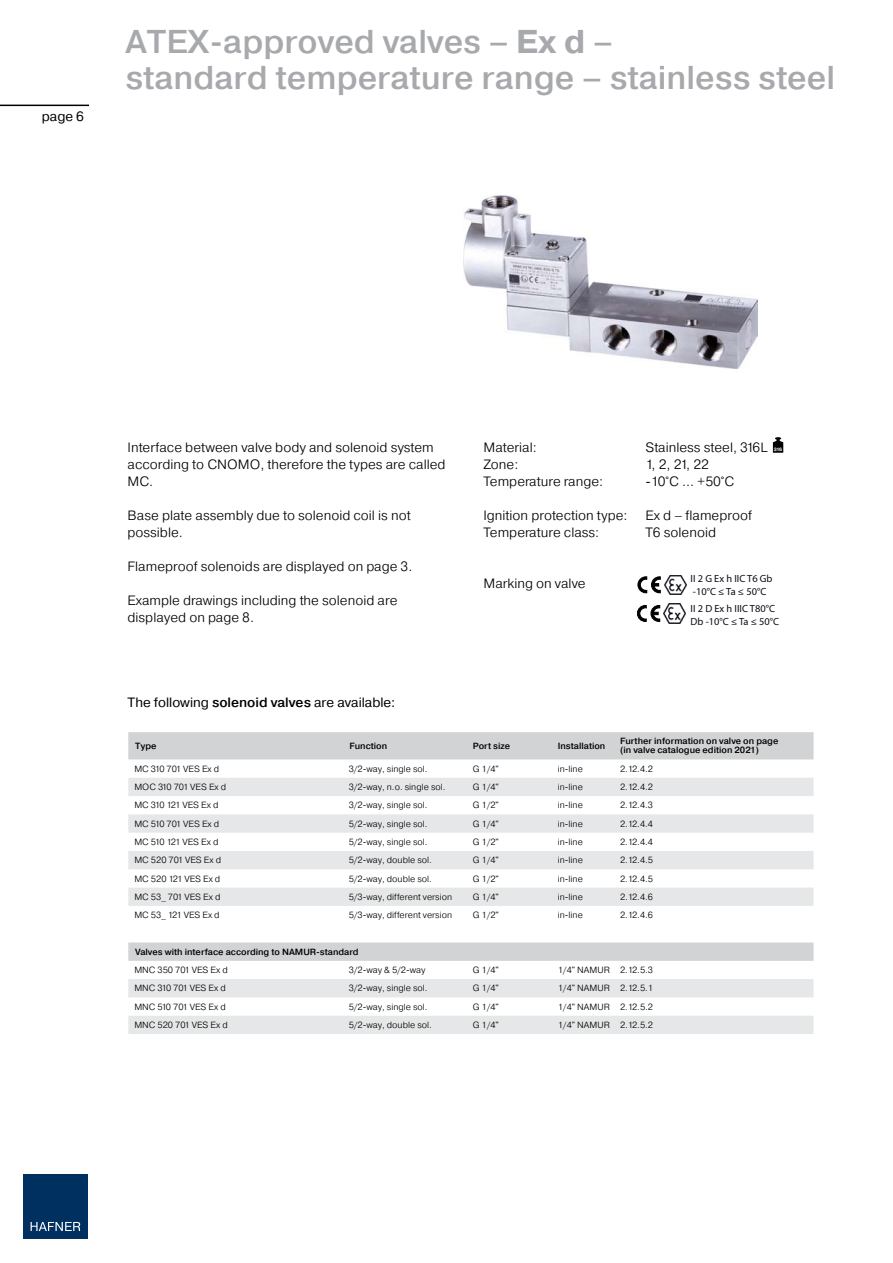
<style>
.page{position:relative;width:893px;height:1263px;background:#fff}
.page>*{position:absolute;margin:0;border:0;box-sizing:border-box;transform-origin:0 0}
.t1{font:500 33px/36px "Pragmatica";color:#a7a9ac}
.t2{font:300 13.5px/17px "Pragmatica";color:#000}
.t3{font:13.5px "Pragmatica";color:#000}
.t4{font:10.35px/12.5px "Helvetica";color:#0d0c17}
.t5{font:300 9px "Pragmatica";color:#000}
.t6{font:500 9px/9px "Pragmatica";color:#000}
.t7{font:300 9px "Pragmatica";letter-spacing:-.035em;color:#000}
.t8{font:700 4.8px "Pragmatica";color:#fff}
.s1{font-weight:700}
.s2{font-weight:500}
</style>
<div class="page">
<svg style="left:773px;top:437px;width:10px;height:16px"></svg>
<div style="left:128px;top:732px;width:686px;height:28px;background:#d1d3d4"></div>
<svg style="left:128px;top:778px;width:686px;height:256px"></svg>
<hr style="left:0;top:105px;width:89px;height:1px;background:#000">
<div style="left:23px;top:1174px;width:64px;height:64px;background:#00305f"></div>
<svg style="left:31px;top:1222px;width:49px;height:9px"></svg>
<img style="left:664px;top:575px;width:22px;height:19px">
<svg style="left:638px;top:577px;width:22px;height:16px"></svg>
<img style="left:664px;top:604px;width:22px;height:19px">
<svg style="left:637px;top:605px;width:23px;height:16px"></svg>
<img style="left:464px;top:195px;width:293px;height:173px">
<h2 class="t3" style="left:42px;top:108px;width:44px">page 6</h2>
<h1 class="t1" style="left:125px;top:23px;width:711px">ATEX-approved valves – <span class="s1">Ex d</span> –<br>standard temperature range – stainless steel</h1>
<h2 class="t2" style="left:128px;top:438px;width:320px">Interface between valve body and solenoid system according to CNOMO, therefore the types are called<br>MC.</h2>
<h2 class="t2" style="left:128px;top:506px;width:285px">Base plate assembly due to solenoid coil is not possible.</h2>
<h2 class="t2" style="left:128px;top:557px;width:286px">Flameproof solenoids are displayed on page 3.</h2>
<h2 class="t2" style="left:128px;top:591px;width:271px">Example drawings including the solenoid are displayed on page 8.</h2>
<h2 class="t2" style="left:483px;top:438px;width:55px">Material:</h2>
<h2 class="t2" style="left:645px;top:438px;width:123px">Stainless steel, 316L</h2>
<h2 class="t2" style="left:483px;top:455px;width:36px">Zone:</h2>
<h2 class="t2" style="left:645px;top:455px;width:65px">1, 2, 21, 22</h2>
<h2 class="t2" style="left:483px;top:472px;width:121px">Temperature range:</h2>
<h2 class="t2" style="left:645px;top:472px;width:90px">-10°C … +50°C</h2>
<h2 class="t2" style="left:483px;top:506px;width:146px">Ignition protection type:</h2>
<h2 class="t2" style="left:645px;top:506px;width:108px">Ex d – flameproof</h2>
<h2 class="t2" style="left:483px;top:523px;width:117px">Temperature class:</h2>
<h2 class="t2" style="left:645px;top:523px;width:72px">T6 solenoid</h2>
<h2 class="t2" style="left:483px;top:574px;width:104px">Marking on valve</h2>
<p class="t8" style="left:774px;top:446px;width:10px">316</p>
<p class="t4" style="left:691px;top:572px;width:83px">II 2 G Ex h IIC T6 Gb -10°C ≤ Ta ≤ 50°C</p>
<p class="t4" style="left:691px;top:602px;width:90px">II 2 D Ex h IIIC T80°C<br>Db -10°C ≤ Ta ≤ 50°C</p>
<h2 class="t3" style="left:128px;top:694px;width:269px">The following <span class="s2">solenoid valves</span> are available:</h2>
<p class="t6" style="left:135px;top:741px;width:23px">Type</p>
<p class="t6" style="left:349px;top:741px;width:39px">Function</p>
<p class="t6" style="left:473px;top:741px;width:39px">Port size</p>
<p class="t6" style="left:558px;top:741px;width:49px">Installation</p>
<p class="t6" style="left:620px;top:737px;width:160px">Further information on valve on page (in valve catalogue edition 2021)</p>
<p class="t5" style="left:134px;top:763px;width:86px">MC 310 701 VES Ex d</p>
<p class="t5" style="left:349px;top:763px;width:80px">3/2-way, single sol.</p>
<p class="t5" style="left:473px;top:763px;width:28px">G 1/4"</p>
<p class="t5" style="left:558px;top:763px;width:27px">in-line</p>
<p class="t5" style="left:620px;top:763px;width:35px">2.12.4.2</p>
<p class="t5" style="left:134px;top:781px;width:93px">MOC 310 701 VES Ex d</p>
<p class="t5" style="left:349px;top:781px;width:98px">3/2-way, n.o. single sol.</p>
<p class="t5" style="left:473px;top:781px;width:28px">G 1/4"</p>
<p class="t5" style="left:558px;top:781px;width:27px">in-line</p>
<p class="t5" style="left:620px;top:781px;width:35px">2.12.4.2</p>
<p class="t7" style="left:134px;top:799px;width:86px">MC 310 121 VES Ex d</p>
<p class="t5" style="left:349px;top:799px;width:80px">3/2-way, single sol.</p>
<p class="t5" style="left:473px;top:799px;width:28px">G 1/2"</p>
<p class="t5" style="left:558px;top:799px;width:27px">in-line</p>
<p class="t5" style="left:620px;top:799px;width:35px">2.12.4.3</p>
<p class="t5" style="left:134px;top:818px;width:86px">MC 510 701 VES Ex d</p>
<p class="t5" style="left:349px;top:818px;width:80px">5/2-way, single sol.</p>
<p class="t5" style="left:473px;top:818px;width:28px">G 1/4"</p>
<p class="t5" style="left:558px;top:818px;width:27px">in-line</p>
<p class="t5" style="left:620px;top:818px;width:35px">2.12.4.4</p>
<p class="t7" style="left:134px;top:836px;width:86px">MC 510 121 VES Ex d</p>
<p class="t5" style="left:349px;top:836px;width:80px">5/2-way, single sol.</p>
<p class="t5" style="left:473px;top:836px;width:28px">G 1/2"</p>
<p class="t5" style="left:558px;top:836px;width:27px">in-line</p>
<p class="t5" style="left:620px;top:836px;width:35px">2.12.4.4</p>
<p class="t5" style="left:134px;top:854px;width:88px">MC 520 701 VES Ex d</p>
<p class="t5" style="left:349px;top:854px;width:85px">5/2-way, double sol.</p>
<p class="t5" style="left:473px;top:854px;width:28px">G 1/4"</p>
<p class="t5" style="left:558px;top:854px;width:27px">in-line</p>
<p class="t5" style="left:620px;top:854px;width:35px">2.12.4.5</p>
<p class="t5" style="left:134px;top:873px;width:87px">MC 520 121 VES Ex d</p>
<p class="t5" style="left:349px;top:873px;width:85px">5/2-way, double sol.</p>
<p class="t5" style="left:473px;top:873px;width:28px">G 1/2"</p>
<p class="t5" style="left:558px;top:873px;width:27px">in-line</p>
<p class="t5" style="left:620px;top:873px;width:35px">2.12.4.5</p>
<p class="t5" style="left:134px;top:891px;width:88px">MC 53_ 701 VES Ex d</p>
<p class="t5" style="left:349px;top:891px;width:105px">5/3-way, different version</p>
<p class="t5" style="left:473px;top:891px;width:28px">G 1/4"</p>
<p class="t5" style="left:558px;top:891px;width:27px">in-line</p>
<p class="t5" style="left:620px;top:891px;width:35px">2.12.4.6</p>
<p class="t5" style="left:134px;top:909px;width:87px">MC 53_ 121 VES Ex d</p>
<p class="t5" style="left:349px;top:909px;width:105px">5/3-way, different version</p>
<p class="t5" style="left:473px;top:909px;width:28px">G 1/2"</p>
<p class="t5" style="left:558px;top:909px;width:27px">in-line</p>
<p class="t5" style="left:620px;top:909px;width:35px">2.12.4.6</p>
<p class="t6" style="left:135px;top:947px;width:225px">Valves with interface according to NAMUR-standard</p>
<p class="t5" style="left:134px;top:964px;width:95px">MNC 350 701 VES Ex d</p>
<p class="t5" style="left:349px;top:964px;width:78px">3/2-way &amp; 5/2-way</p>
<p class="t5" style="left:473px;top:964px;width:28px">G 1/4"</p>
<p class="t5" style="left:558px;top:964px;width:97px">1/4" NAMUR 2.12.5.3</p>
<p class="t5" style="left:134px;top:982px;width:93px">MNC 310 701 VES Ex d</p>
<p class="t5" style="left:349px;top:982px;width:80px">3/2-way, single sol.</p>
<p class="t5" style="left:473px;top:982px;width:28px">G 1/4"</p>
<p class="t5" style="left:558px;top:982px;width:97px">1/4" NAMUR 2.12.5.1</p>
<p class="t5" style="left:134px;top:1001px;width:93px">MNC 510 701 VES Ex d</p>
<p class="t5" style="left:349px;top:1001px;width:80px">5/2-way, single sol.</p>
<p class="t5" style="left:473px;top:1001px;width:28px">G 1/4"</p>
<p class="t5" style="left:558px;top:1001px;width:97px">1/4" NAMUR 2.12.5.2</p>
<p class="t5" style="left:134px;top:1019px;width:95px">MNC 520 701 VES Ex d</p>
<p class="t5" style="left:349px;top:1019px;width:85px">5/2-way, double sol.</p>
<p class="t5" style="left:473px;top:1019px;width:28px">G 1/4"</p>
<p class="t5" style="left:558px;top:1019px;width:97px">1/4" NAMUR 2.12.5.2</p>
</div>
